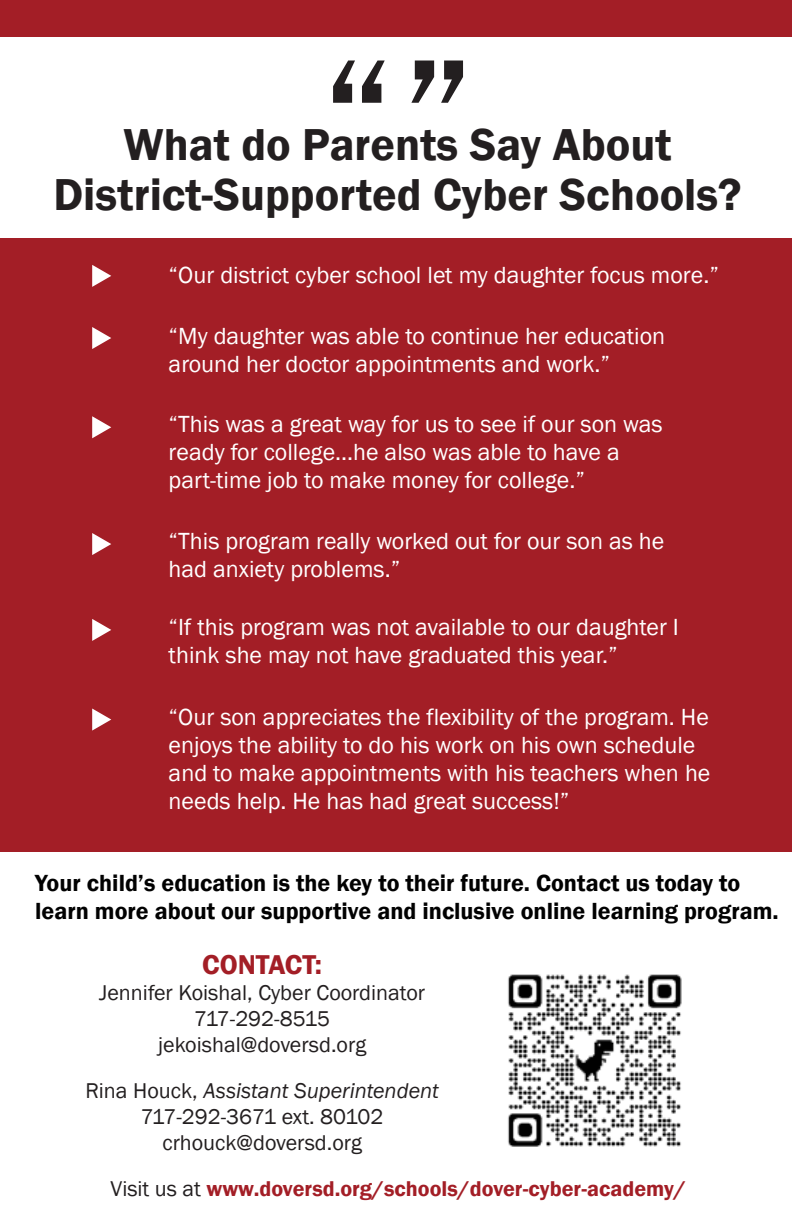
<style>
.page{position:relative;width:792px;height:1224px;background:#fff}
.page>*{position:absolute;margin:0;border:0;box-sizing:border-box;transform-origin:0 0}
.t1{font:198px "Franklin Gothic";color:#231f20}
.t2{font:600 46px/50px "Franklin Gothic";color:#231f20;text-align:center}
.t3{font:600 28px "Franklin Gothic";color:#a31e26}
.t4{font:24px/28px "Franklin Gothic";color:#fff}
.t5{font:600 24px/28px "Franklin Gothic";color:#010101}
.t6{font:22px/26px "Franklin Gothic";color:#231f20;text-align:center}
.t7{font:600 22px "Franklin Gothic";color:#a31e26}
.s1{font-style:italic}
.s2{font-weight:400;color:#231f20}
</style>
<div class="page">
<div style="left:0;top:238px;width:792px;height:614px;background:#a31e26"></div>
<svg style="left:92px;top:265px;width:19px;height:22px"></svg>
<svg style="left:92px;top:327px;width:19px;height:22px"></svg>
<svg style="left:92px;top:416px;width:19px;height:22px"></svg>
<svg style="left:92px;top:533px;width:19px;height:22px"></svg>
<svg style="left:92px;top:619px;width:19px;height:22px"></svg>
<svg style="left:92px;top:709px;width:19px;height:22px"></svg>
<div style="left:0;top:0;width:792px;height:37px;background:#a31e26"></div>
<img style="left:508px;top:974px;width:174px;height:173px">
<h1 class="t1" style="left:318px;top:4px;width:160px">“”</h1>
<h2 class="t2" style="left:53px;top:120px;width:690px">What do Parents Say About<br>District-Supported Cyber Schools?</h2>
<p class="t4" style="left:169px;top:261px;width:552px">“Our district cyber school let my daughter focus more.”</p>
<p class="t4" style="left:169px;top:323px;width:498px">“My daughter was able to continue her education around her doctor appointments and work.”</p>
<p class="t4" style="left:169px;top:411px;width:496px">“This was a great way for us to see if our son was ready for college...he also was able to have a part-time job to make money for college.”</p>
<p class="t4" style="left:169px;top:528px;width:497px">“This program really worked out for our son as he had anxiety problems.”</p>
<p class="t4" style="left:169px;top:613px;width:512px">“If this program was not available to our daughter I think she may not have graduated this year.”</p>
<p class="t4" style="left:169px;top:703px;width:543px">“Our son appreciates the flexibility of the program. He enjoys the ability to do his work on his own schedule and to make appointments with his teachers when he needs help. He has had great success!”</p>
<p class="t5" style="left:35px;top:869px;width:745px">Your child’s education is the key to their future. Contact us today to learn more about our supportive and inclusive online learning program.</p>
<p class="t3" style="left:202px;top:948px;width:122px">CONTACT:</p>
<p class="t6" style="left:99px;top:980px;width:327px">Jennifer Koishal, Cyber Coordinator<br>717-292-8515 jekoishal@doversd.org</p>
<p class="t6" style="left:85px;top:1078px;width:355px">Rina Houck, <span class="s1">Assistant Superintendent<br></span>717-292-3671 ext. 80102 crhouck@doversd.org</p>
<p class="t7" style="left:111px;top:1175px;width:577px"><span class="s2">Visit us at</span> www.doversd.org/schools/dover-cyber-academy/</p>
</div>
